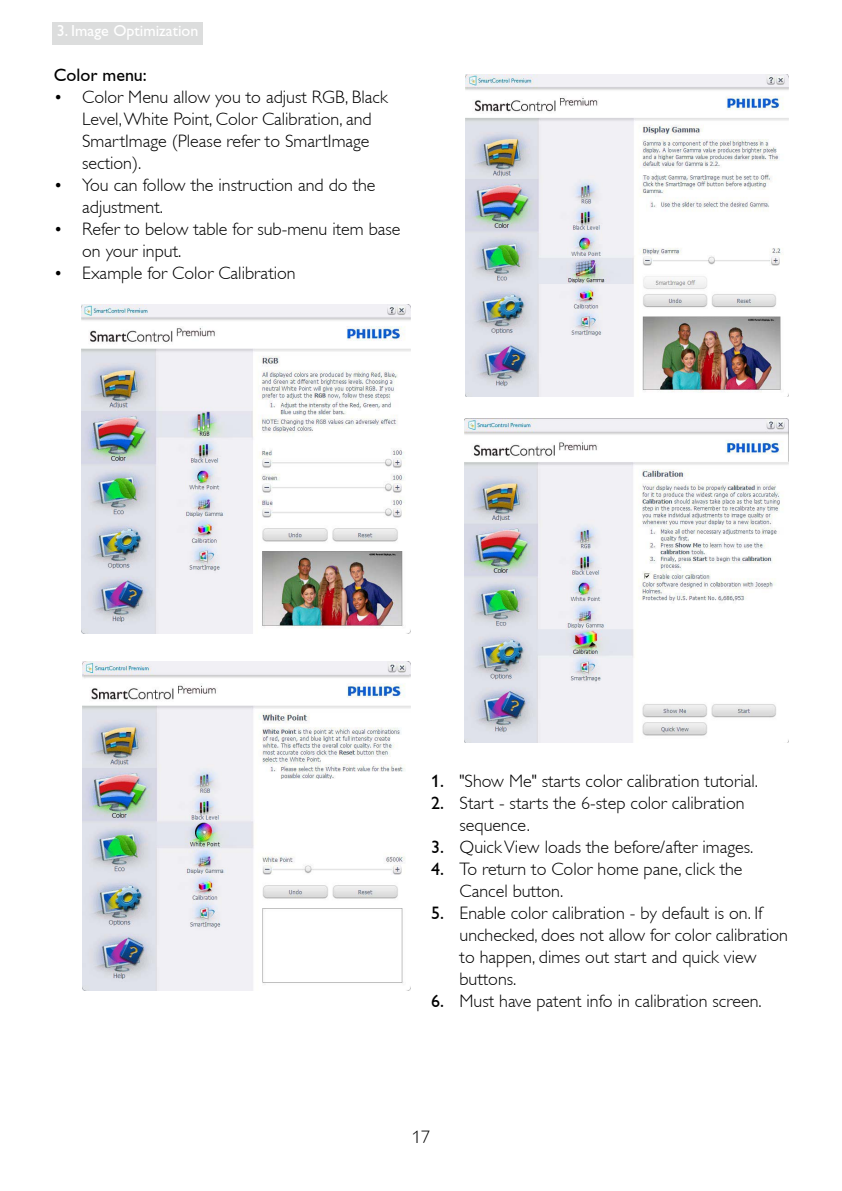
<style>
.page{position:relative;width:842px;height:1191px;background:#fff}
.page>*{position:absolute;margin:0;border:0;box-sizing:border-box;transform-origin:0 0}
.t1{font:300 18px/22px "Gill Alt One";color:#000}
.t2{font:18px "Gill Alt One";color:#000}
.t3{font:16px "Gill Alt One";color:#fff}
.s1{font-weight:400}
</style>
<div class="page">
<div style="left:52px;top:23px;width:151px;height:22px;background:#dcdddd"></div>
<img style="left:82px;top:304px;width:329px;height:329px">
<img style="left:82px;top:661px;width:329px;height:329px">
<img style="left:465px;top:74px;width:323px;height:323px">
<img style="left:464px;top:419px;width:324px;height:324px">
<p class="t3" style="left:57px;top:25px;width:143px">3. Image Optimization</p>
<p class="t2" style="left:54px;top:69px;width:94px">Color menu:</p>
<p class="t1" style="left:82px;top:88px;width:307px;text-indent:-28px">• Color Menu allow you to adjust RGB, Black Level, White Point, Color Calibration, and SmartImage (Please refer to SmartImage section).</p>
<p class="t1" style="left:82px;top:176px;width:295px;text-indent:-28px">• You can follow the instruction and do the adjustment.</p>
<p class="t1" style="left:82px;top:220px;width:320px;text-indent:-28px">• Refer to below table for sub-menu item base on your input.</p>
<p class="t1" style="left:54px;top:264px;width:243px">• Example for Color Calibration</p>
<p class="t1" style="left:431px;top:772px;width:328px"><span class="s1">1.</span> "Show Me" starts color calibration tutorial.</p>
<p class="t1" style="left:460px;top:794px;width:287px;text-indent:-28px"><span class="s1">2.</span> Start - starts the 6-step color calibration sequence.</p>
<p class="t1" style="left:431px;top:838px;width:324px"><span class="s1">3.</span> Quick View loads the before/after images.</p>
<p class="t1" style="left:460px;top:860px;width:285px;text-indent:-28px"><span class="s1">4.</span> To return to Color home pane, click the<br>Cancel button.</p>
<p class="t1" style="left:460px;top:904px;width:330px;text-indent:-28px"><span class="s1">5.</span> Enable color calibration - by default is on. If unchecked, does not allow for color calibration to happen, dimes out start and quick view buttons.</p>
<p class="t1" style="left:431px;top:992px;width:332px"><span class="s1">6.</span> Must have patent info in calibration screen.</p>
<p class="t1" style="left:412px;top:1128px;width:19px">17</p>
</div>
